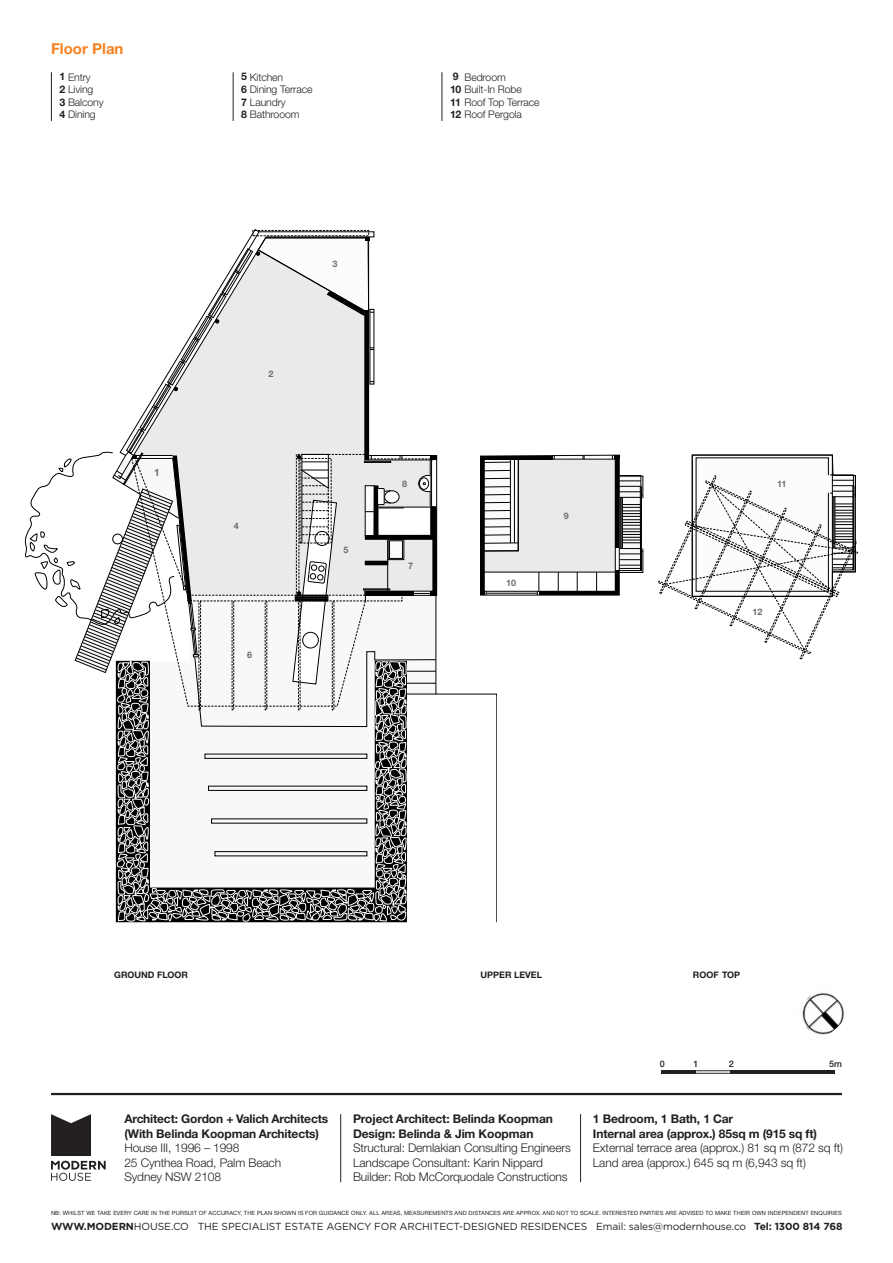
<style>
.page{position:relative;width:893px;height:1263px;background:#fff}
.page>*{position:absolute;margin:0;border:0;box-sizing:border-box;transform-origin:0 0}
.t1{font:700 15px "Helvetica Neue CE";color:#f58220}
.t2{font:300 12px "Helvetica Neue CE";letter-spacing:-.01em;color:#231f20}
.t3{font:700 12px "Helvetica Neue CE";letter-spacing:-.01em;color:#231f20}
.t4{font:300 10.5px "Helvetica Neue CE";letter-spacing:-.01em;color:#231f20}
.t5{font:700 10.5px "Helvetica Neue CE";color:#231f20}
.t6{font:10.2px "Gotham";letter-spacing:-.01em;color:#231f20}
.t7{font:700 10.2px "Helvetica Neue CE";color:#6c6d70}
.t8{font:700 9px "Helvetica Neue CE";color:#231f20}
.t9{font:700 9px "Helvetica Neue CE";color:#6c6d70}
.t10{font:500 9px "Helvetica Neue CE";color:#231f20}
.t11{font:5.7px "Helvetica Neue";letter-spacing:.02em;color:#231f20}
.s1{font-weight:700}
</style>
<div class="page">
<svg style="left:658px;top:455px;width:200px;height:204px"></svg>
<svg style="left:24px;top:229px;width:619px;height:693px"></svg>
<hr style="left:51px;top:72px;width:1px;height:49px;background:#231f20">
<hr style="left:233px;top:72px;width:1px;height:49px;background:#231f20">
<hr style="left:442px;top:72px;width:1px;height:49px;background:#231f20">
<svg style="left:51px;top:1114px;width:55px;height:67px"></svg>
<hr style="left:51px;top:1093px;width:791px;height:2px;background:#231f20">
<hr style="left:340px;top:1114px;width:1px;height:68px;background:#231f20">
<hr style="left:661px;top:1070px;width:35px;height:3px;background:#231f20">
<hr style="left:731px;top:1070px;width:104px;height:3px;background:#231f20">
<hr style="left:696px;top:1070px;width:35px;height:1px;background:#231f20">
<hr style="left:696px;top:1073px;width:35px;height:1px;background:#231f20">
<hr style="left:580px;top:1114px;width:1px;height:68px;background:#231f20">
<img style="left:802px;top:993px;width:42px;height:42px">
<p class="t1" style="left:51px;top:39px;width:74px">Floor Plan</p>
<p class="t4" style="left:60px;top:71px;width:33px"><span class="s1">1</span> Entry</p>
<p class="t4" style="left:60px;top:83px;width:35px"><span class="s1">2</span> Living</p>
<p class="t4" style="left:60px;top:96px;width:46px"><span class="s1">3</span> Balcony</p>
<p class="t4" style="left:60px;top:108px;width:38px"><span class="s1">4</span> Dining</p>
<p class="t7" style="left:154px;top:466px;width:7px">1</p>
<p class="t4" style="left:241px;top:71px;width:43px"><span class="s1">5</span> Kitchen</p>
<p class="t4" style="left:241px;top:83px;width:73px"><span class="s1">6</span> Dining Terrace</p>
<p class="t4" style="left:241px;top:96px;width:46px"><span class="s1">7</span> Laundry</p>
<p class="t4" style="left:241px;top:108px;width:60px"><span class="s1">8</span> Bathrooom</p>
<p class="t5" style="left:453px;top:70px;width:7px">9</p>
<p class="t4" style="left:450px;top:83px;width:73px"><span class="s1">10</span> Built-In Robe</p>
<p class="t4" style="left:450px;top:96px;width:91px"><span class="s1">11</span> Roof Top Terrace</p>
<p class="t4" style="left:450px;top:108px;width:73px"><span class="s1">12</span> Roof Pergola</p>
<p class="t4" style="left:464px;top:71px;width:43px">Bedroom</p>
<p class="t9" style="left:269px;top:368px;width:7px">2</p>
<p class="t9" style="left:234px;top:520px;width:7px">4</p>
<p class="t9" style="left:247px;top:649px;width:7px">6</p>
<p class="t9" style="left:332px;top:258px;width:7px">3</p>
<p class="t9" style="left:343px;top:544px;width:7px">5</p>
<p class="t9" style="left:402px;top:478px;width:7px">8</p>
<p class="t9" style="left:408px;top:560px;width:7px">7</p>
<p class="t9" style="left:506px;top:577px;width:11px">10</p>
<p class="t9" style="left:564px;top:510px;width:7px">9</p>
<p class="t9" style="left:777px;top:478px;width:11px">11</p>
<p class="t9" style="left:753px;top:606px;width:11px">12</p>
<p class="t8" style="left:114px;top:969px;width:75px">GROUND FLOOR</p>
<p class="t8" style="left:480px;top:969px;width:63px">UPPER LEVEL</p>
<p class="t8" style="left:693px;top:969px;width:49px">ROOF TOP</p>
<p class="t3" style="left:124px;top:1112px;width:205px">Architect: Gordon + Valich Architects</p>
<p class="t3" style="left:124px;top:1126px;width:196px">(With Belinda Koopman Architects)</p>
<p class="t2" style="left:124px;top:1141px;width:117px">House III, 1996 – 1998</p>
<p class="t2" style="left:124px;top:1155px;width:158px">25 Cynthea Road, Palm Beach</p>
<p class="t2" style="left:124px;top:1169px;width:98px">Sydney NSW 2108</p>
<p class="t3" style="left:353px;top:1112px;width:201px">Project Architect: Belinda Koopman</p>
<p class="t3" style="left:353px;top:1126px;width:182px">Design: Belinda &amp; Jim Koopman</p>
<p class="t2" style="left:353px;top:1141px;width:219px">Structural: Demlakian Consulting Engineers</p>
<p class="t2" style="left:353px;top:1155px;width:191px">Landscape Consultant: Karin Nippard</p>
<p class="t2" style="left:353px;top:1169px;width:216px">Builder: Rob McCorquodale Constructions</p>
<p class="t10" style="left:660px;top:1058px;width:7px">0</p>
<p class="t10" style="left:693px;top:1058px;width:7px">1</p>
<p class="t10" style="left:729px;top:1058px;width:7px">2</p>
<p class="t10" style="left:829px;top:1058px;width:14px">5m</p>
<p class="t3" style="left:593px;top:1112px;width:142px">1 Bedroom, 1 Bath, 1 Car</p>
<p class="t3" style="left:593px;top:1126px;width:226px">Internal area (approx.) 85sq m (915 sq ft)</p>
<p class="t2" style="left:593px;top:1141px;width:252px">External terrace area (approx.) 81 sq m (872 sq ft)</p>
<p class="t2" style="left:593px;top:1155px;width:214px">Land area (approx.) 645 sq m (6,943 sq ft)</p>
<p class="t11" style="left:51px;top:1209px;width:792px">NB: WHILST WE TAKE EVERY CARE IN THE PURSUIT OF ACCURACY, THE PLAN SHOWN IS FOR GUIDANCE ONLY. ALL AREAS, MEASUREMENTS AND DISTANCES ARE APPROX. AND NOT TO SCALE. INTERESTED PARTIES ARE ADVISED TO MAKE THEIR OWN INDEPENDENT ENQUIRIES</p>
<p class="t6" style="left:51px;top:1221px;width:793px"><span class="s1">WWW.MODERN</span>HOUSE.CO THE SPECIALIST ESTATE AGENCY FOR ARCHITECT-DESIGNED RESIDENCES Email: sales@modernhouse.co <span class="s1">Tel: 1300 814 768</span></p>
</div>
